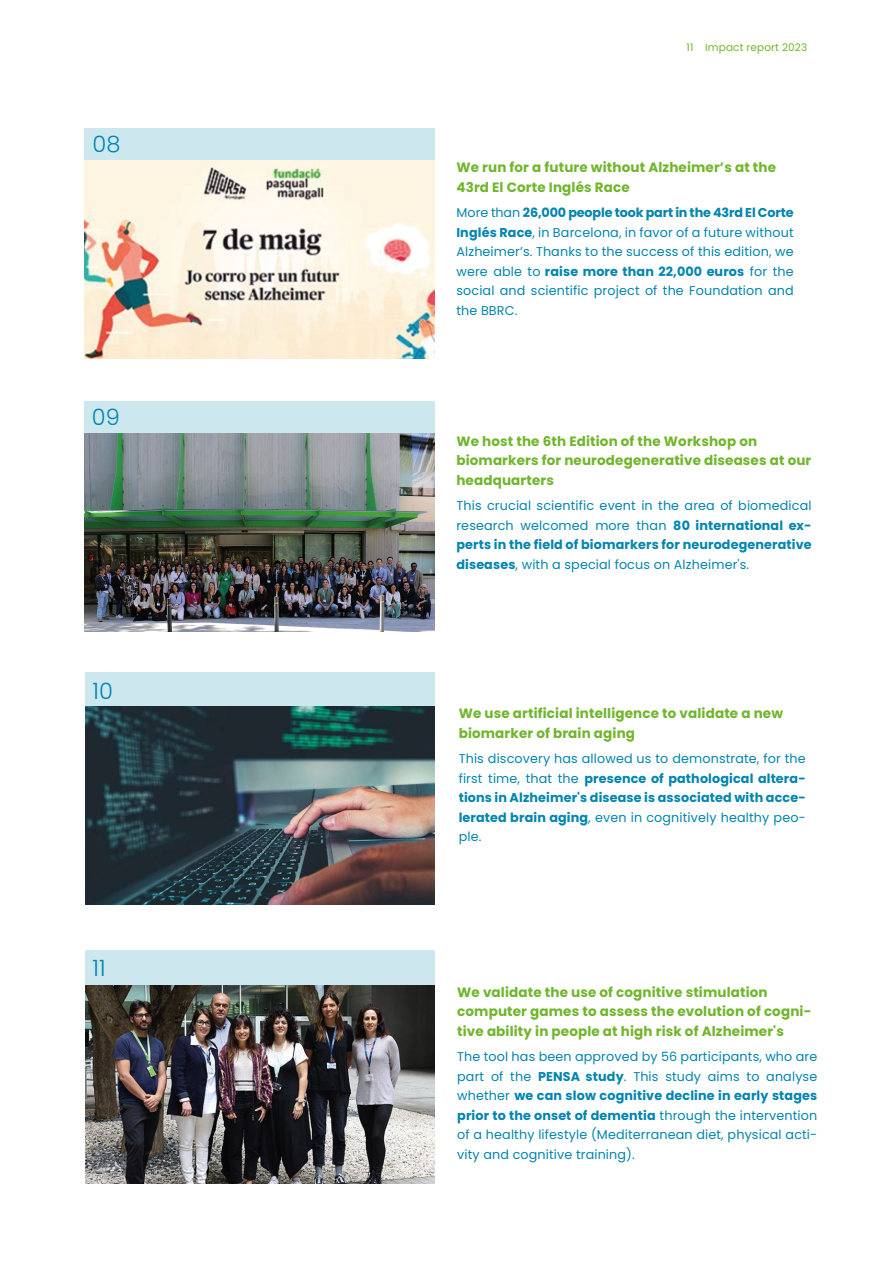
<style>
.page{position:relative;width:893px;height:1263px;background:#fff}
.page>*{position:absolute;margin:0;border:0;box-sizing:border-box;transform-origin:0 0}
.t1{font:300 22.5px "Poppins";letter-spacing:.01em;color:#0085b0}
.t2{font:700 13.5px/19.5px "Poppins";letter-spacing:.01em;color:#70b62c}
.t3{font:12.75px/19.5px "Poppins";letter-spacing:.01em;color:#0085b0;text-align:justify}
.t4{font:10.5px "Poppins";letter-spacing:.01em;color:#70b62c}
.s1{font-weight:700}
</style>
<div class="page">
<div style="left:84px;top:128px;width:351px;height:33px;background:#cde7ef"></div>
<div style="left:85px;top:402px;width:350px;height:32px;background:#cde7ef"></div>
<div style="left:85px;top:672px;width:350px;height:35px;background:#cde7ef"></div>
<img style="left:84px;top:161px;width:351px;height:198px">
<img style="left:85px;top:434px;width:350px;height:198px">
<img style="left:85px;top:707px;width:350px;height:198px">
<div style="left:85px;top:950px;width:350px;height:36px;background:#cde7ef"></div>
<img style="left:85px;top:986px;width:350px;height:197px">
<h1 class="t1" style="left:92px;top:131px;width:30px">08</h1>
<h1 class="t1" style="left:92px;top:404px;width:30px">09</h1>
<h1 class="t1" style="left:92px;top:678px;width:22px">10</h1>
<h1 class="t1" style="left:92px;top:955px;width:15px">11</h1>
<p class="t4" style="left:687px;top:42px;width:122px">11 Impact report 2023</p>
<p class="t2" style="left:456px;top:158px;width:321px">We run for a future without Alzheimer’s at the<br>43rd El Corte Inglés Race</p>
<p class="t3" style="left:456px;top:203px;width:339px">More than <span class="s1">26,000 people took part in the 43rd El Corte Inglés Race</span>, in Barcelona, in favor of a future without Alzheimer’s. Thanks to the success of this edition, we were able to <span class="s1">raise more than 22,000 euros</span> for the social and scientific project of the Foundation and the BBRC.</p>
<p class="t2" style="left:456px;top:431px;width:356px">We host the 6th Edition of the Workshop on biomarkers for neurodegenerative diseases at our headquarters</p>
<p class="t3" style="left:456px;top:496px;width:357px">This crucial scientific event in the area of biomedical research welcomed more than <span class="s1">80 international ex&shy;perts in the field of biomarkers for neurodegenerative diseases</span>, with a special focus on Alzheimer's.</p>
<p class="t2" style="left:459px;top:704px;width:326px">We use artificial intelligence to validate a new biomarker of brain aging</p>
<p class="t3" style="left:459px;top:749px;width:348px">This discovery has allowed us to demonstrate, for the first time, that the <span class="s1">presence of pathological altera&shy;tions in Alzheimer's disease is associated with acce&shy;lerated brain aging</span>, even in cognitively healthy peo&shy;ple.</p>
<p class="t2" style="left:457px;top:982px;width:356px">We validate the use of cognitive stimulation computer games to assess the evolution of cogni&shy;tive ability in people at high risk of Alzheimer's</p>
<p class="t3" style="left:457px;top:1047px;width:362px">The tool has been approved by 56 participants, who are part of the <span class="s1">PENSA study</span>. This study aims to analyse whether <span class="s1">we can slow cognitive decline in early stages prior to the onset of dementia</span> through the intervention of a healthy lifestyle (Mediterranean diet, physical acti&shy;vity and cognitive training).</p>
</div>
